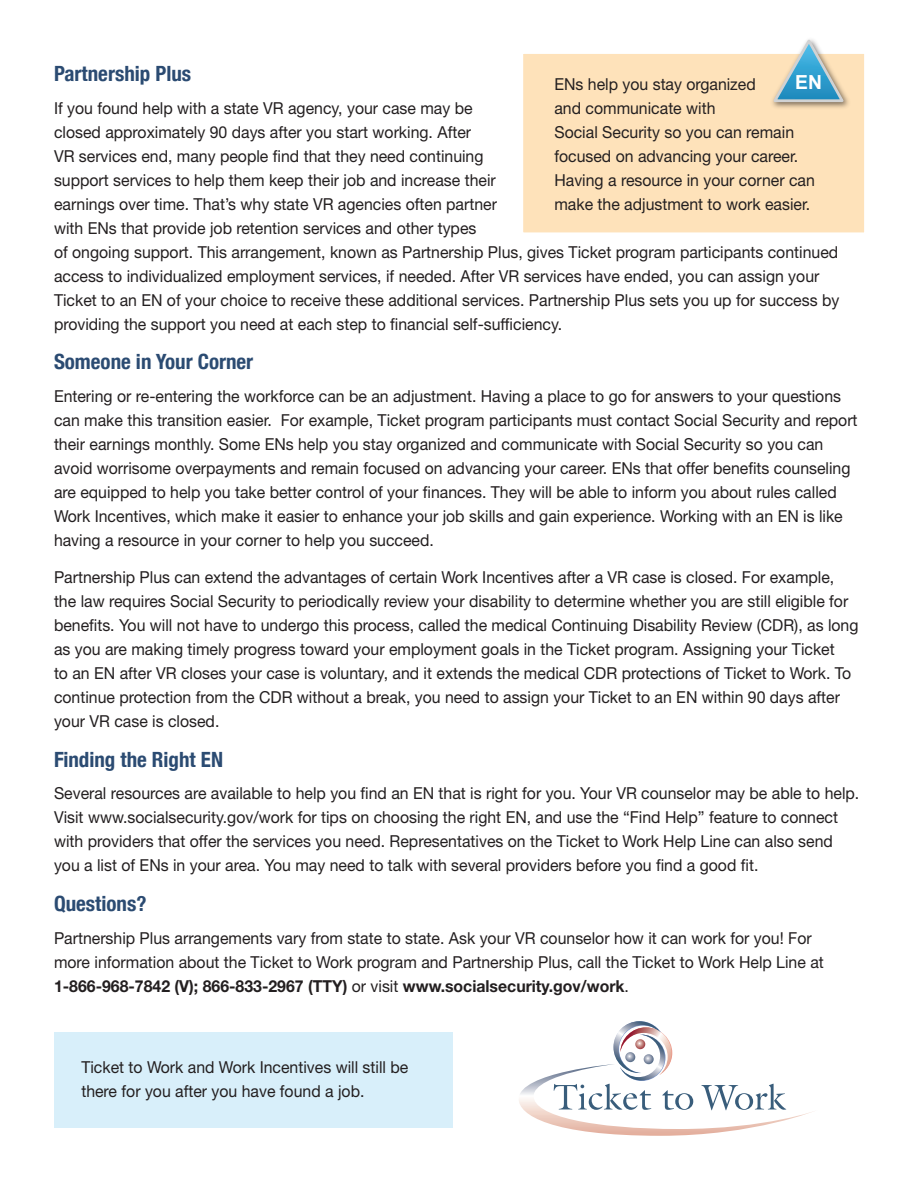
<style>
.page{position:relative;width:918px;height:1188px;background:#fff}
.page>*{position:absolute;margin:0;border:0;box-sizing:border-box;transform-origin:0 0}
.t1{font:700 condensed 21px "Helvetica Neue";color:#2b4b72}
.t2{font:700 19.35px "Arial";color:#fff}
.t3{font:16.5px/24px "Helvetica Neue LT Std";color:#231f20;scale:.96 1}
.s1{font-weight:700}
</style>
<div class="page">
<div style="left:54px;top:1033px;width:398px;height:95px;background:#d8effa"></div>
<div style="left:519px;top:49px;width:350px;height:188px;background:#fee2ba;border:4px solid #fff"></div>
<img style="left:768px;top:49px;width:85px;height:59px">
<svg style="left:771px;top:39px;width:76px;height:65px"></svg>
<svg style="left:519px;top:1021px;width:294px;height:115px"></svg>
<h2 class="t1" style="left:54px;top:61px;width:139px">Partnership Plus</h2>
<p class="t3" style="left:54px;top:95px;width:820px">If you found help with a state VR agency, your case may be<br>closed approximately 90 days after you start working. After<br>VR services end, many people find that they need continuing<br>support services to help them keep their job and increase their<br>earnings over time. That’s why state VR agencies often partner<br>with ENs that provide job retention services and other types<br>of ongoing support. This arrangement, known as Partnership Plus, gives Ticket program participants continued access to individualized employment services, if needed. After VR services have ended, you can assign your Ticket to an EN of your choice to receive these additional services. Partnership Plus sets you up for success by providing the support you need at each step to financial self-sufficiency.</p>
<p class="t3" style="left:554px;top:72px;width:211px">ENs help you stay organized</p>
<p class="t2" style="left:795px;top:69px;width:28px">EN</p>
<p class="t3" style="left:554px;top:96px;width:273px">and communicate with<br>Social Security so you can remain focused on advancing your career.<br>Having a resource in your corner can make the adjustment to work easier.</p>
<h2 class="t1" style="left:54px;top:349px;width:201px">Someone in Your Corner</h2>
<p class="t3" style="left:54px;top:384px;width:839px">Entering or re-entering the workforce can be an adjustment. Having a place to go for answers to your questions can make this transition easier. For example, Ticket program participants must contact Social Security and report their earnings monthly. Some ENs help you stay organized and communicate with Social Security so you can avoid worrisome overpayments and remain focused on advancing your career. ENs that offer benefits counseling are equipped to help you take better control of your finances. They will be able to inform you about rules called Work Incentives, which make it easier to enhance your job skills and gain experience. Working with an EN is like having a resource in your corner to help you succeed.</p>
<p class="t3" style="left:54px;top:565px;width:840px">Partnership Plus can extend the advantages of certain Work Incentives after a VR case is closed. For example, the law requires Social Security to periodically review your disability to determine whether you are still eligible for benefits. You will not have to undergo this process, called the medical Continuing Disability Review (CDR), as long as you are making timely progress toward your employment goals in the Ticket program. Assigning your Ticket<br>to an EN after VR closes your case is voluntary, and it extends the medical CDR protections of Ticket to Work. To continue protection from the CDR without a break, you need to assign your Ticket to an EN within 90 days after your VR case is closed.</p>
<h2 class="t1" style="left:54px;top:747px;width:171px">Finding the Right EN</h2>
<p class="t3" style="left:54px;top:781px;width:840px">Several resources are available to help you find an EN that is right for you. Your VR counselor may be able to help.<br>Visit www.socialsecurity.gov/work for tips on choosing the right EN, and use the “Find Help” feature to connect with providers that offer the services you need. Representatives on the Ticket to Work Help Line can also send you a list of ENs in your area. You may need to talk with several providers before you find a good fit.</p>
<h2 class="t1" style="left:54px;top:891px;width:94px">Questions?</h2>
<p class="t3" style="left:54px;top:925px;width:803px">Partnership Plus arrangements vary from state to state. Ask your VR counselor how it can work for you! For more information about the Ticket to Work program and Partnership Plus, call the Ticket to Work Help Line at<br><span class="s1">1-866-968-7842 (V); 866-833-2967 (TTY)</span> or visit <span class="s1">www.socialsecurity.gov/work</span>.</p>
<p class="t3" style="left:81px;top:1055px;width:342px">Ticket to Work and Work Incentives will still be there for you after you have found a job.</p>
</div>
